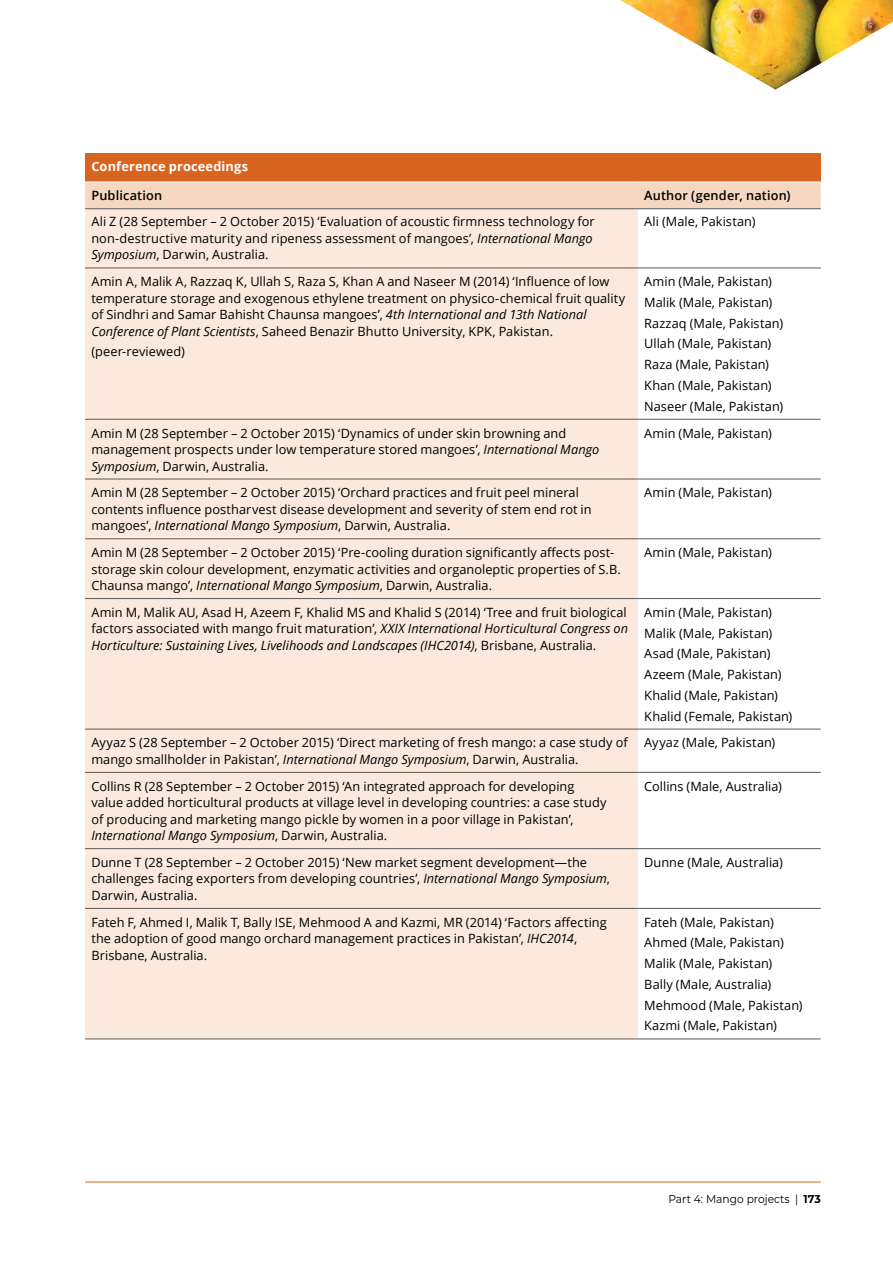
<style>
.page{position:relative;width:893px;height:1263px;background:#fff}
.page>*{position:absolute;margin:0;border:0;box-sizing:border-box;transform-origin:0 0}
.t1{font:12.75px/16.5px "Open Sans";letter-spacing:.005em;color:#000}
.TableSubHeading{font:600 12.75px "Open Sans";letter-spacing:.01em;color:#000}
.TableHeadingFullColo{font:700 12.75px "Open Sans";letter-spacing:.015em;color:#fff}
.t2{font:11.55px "Montserrat";color:#000;scale:.93 1}
.s1{font-style:italic}
.s2{font-weight:700}
</style>
<div class="page">
<hr style="left:85px;top:1182px;width:736px;height:1px;background:#d8651f">
<img style="left:620px;top:0;width:273px;height:90px">
<div style="left:85px;top:153px;width:736px;height:29px;background:#d8651f"></div>
<div style="left:85px;top:183px;width:736px;height:25px;background:#f6d8c2"></div>
<div style="left:85px;top:209px;width:553px;height:830px;background:#fae9dc"></div>
<hr style="left:85px;top:268px;width:553px;height:1px;background:#58595b">
<hr style="left:85px;top:419px;width:553px;height:1px;background:#58595b">
<hr style="left:85px;top:479px;width:553px;height:1px;background:#58595b">
<hr style="left:85px;top:538px;width:553px;height:1px;background:#58595b">
<hr style="left:85px;top:598px;width:553px;height:1px;background:#58595b">
<hr style="left:85px;top:729px;width:553px;height:1px;background:#58595b">
<hr style="left:85px;top:772px;width:553px;height:1px;background:#58595b">
<hr style="left:85px;top:848px;width:553px;height:1px;background:#58595b">
<hr style="left:85px;top:908px;width:553px;height:1px;background:#58595b">
<hr style="left:85px;top:1039px;width:553px;height:1px;background:#58595b">
<hr style="left:638px;top:268px;width:183px;height:1px;background:#58595b">
<hr style="left:638px;top:419px;width:183px;height:1px;background:#58595b">
<hr style="left:638px;top:479px;width:183px;height:1px;background:#58595b">
<hr style="left:638px;top:538px;width:183px;height:1px;background:#58595b">
<hr style="left:638px;top:598px;width:183px;height:1px;background:#58595b">
<hr style="left:638px;top:729px;width:183px;height:1px;background:#58595b">
<hr style="left:638px;top:772px;width:183px;height:1px;background:#58595b">
<hr style="left:638px;top:848px;width:183px;height:1px;background:#58595b">
<hr style="left:638px;top:908px;width:183px;height:1px;background:#58595b">
<hr style="left:638px;top:1039px;width:183px;height:1px;background:#58595b">
<hr style="left:85px;top:208px;width:553px;height:1px;background:#58595b">
<hr style="left:638px;top:208px;width:183px;height:1px;background:#58595b">
<p class="TableHeadingFullColo" style="left:91px;top:158px;width:158px">Conference proceedings</p>
<p class="TableSubHeading" style="left:91px;top:187px;width:72px">Publication</p>
<p class="TableSubHeading" style="left:644px;top:187px;width:148px">Author (gender, nation)</p>
<p class="t1" style="left:91px;top:213px;width:505px">Ali Z (28 September – 2 October 2015) ‘Evaluation of acoustic firmness technology for non-destructive maturity and ripeness assessment of mangoes’, <span class="s1">International Mango<br>Symposium</span>, Darwin, Australia.</p>
<p class="t1" style="left:644px;top:213px;width:113px">Ali (Male, Pakistan)</p>
<p class="t1" style="left:91px;top:273px;width:535px">Amin A, Malik A, Razzaq K, Ullah S, Raza S, Khan A and Naseer M (2014) ‘Influence of low temperature storage and exogenous ethylene treatment on physico-chemical fruit quality of Sindhri and Samar Bahisht Chaunsa mangoes’, <span class="s1">4th International and 13th National Conference of Plant Scientists</span>, Saheed Benazir Bhutto University, KPK, Pakistan.</p>
<p class="t1" style="left:91px;top:343px;width:95px">(peer-reviewed)</p>
<p class="t1" style="left:644px;top:273px;width:129px">Amin (Male, Pakistan)</p>
<p class="t1" style="left:644px;top:294px;width:130px">Malik (Male, Pakistan)</p>
<p class="t1" style="left:644px;top:314px;width:140px">Razzaq (Male, Pakistan)</p>
<p class="t1" style="left:644px;top:335px;width:129px">Ullah (Male, Pakistan)</p>
<p class="t1" style="left:644px;top:356px;width:126px">Raza (Male, Pakistan)</p>
<p class="t1" style="left:644px;top:377px;width:129px">Khan (Male, Pakistan)</p>
<p class="t1" style="left:644px;top:397px;width:140px">Naseer (Male, Pakistan)</p>
<p class="t1" style="left:91px;top:424px;width:509px">Amin M (28 September – 2 October 2015) ‘Dynamics of under skin browning and management prospects under low temperature stored mangoes’, <span class="s1">International Mango<br>Symposium</span>, Darwin, Australia.</p>
<p class="t1" style="left:644px;top:424px;width:129px">Amin (Male, Pakistan)</p>
<p class="t1" style="left:91px;top:484px;width:502px">Amin M (28 September – 2 October 2015) ‘Orchard practices and fruit peel mineral contents influence postharvest disease development and severity of stem end rot in mangoes’, <span class="s1">International Mango Symposium</span>, Darwin, Australia.</p>
<p class="t1" style="left:644px;top:484px;width:129px">Amin (Male, Pakistan)</p>
<p class="t1" style="left:91px;top:544px;width:531px">Amin M (28 September – 2 October 2015) ‘Pre-cooling duration significantly affects post&shy;storage skin colour development, enzymatic activities and organoleptic properties of S.B.<br>Chaunsa mango’, <span class="s1">International Mango Symposium</span>, Darwin, Australia.</p>
<p class="t1" style="left:644px;top:544px;width:129px">Amin (Male, Pakistan)</p>
<p class="t1" style="left:91px;top:604px;width:538px;text-align:justify">Amin M, Malik AU, Asad H, Azeem F, Khalid MS and Khalid S (2014) ‘Tree and fruit biological factors associated with mango fruit maturation’, <span class="s1">XXIX International Horticultural Congress on Horticulture: Sustaining Lives, Livelihoods and Landscapes (IHC2014)</span>, Brisbane, Australia.</p>
<p class="t1" style="left:644px;top:604px;width:129px">Amin (Male, Pakistan)</p>
<p class="t1" style="left:644px;top:624px;width:130px">Malik (Male, Pakistan)</p>
<p class="t1" style="left:644px;top:645px;width:128px">Asad (Male, Pakistan)</p>
<p class="t1" style="left:644px;top:666px;width:139px">Azeem (Male, Pakistan)</p>
<p class="t1" style="left:644px;top:687px;width:135px">Khalid (Male, Pakistan)</p>
<p class="t1" style="left:644px;top:707px;width:150px">Khalid (Female, Pakistan)</p>
<p class="t1" style="left:91px;top:734px;width:538px">Ayyaz S (28 September – 2 October 2015) ‘Direct marketing of fresh mango: a case study of mango smallholder in Pakistan’, <span class="s1">International Mango Symposium</span>, Darwin, Australia.</p>
<p class="t1" style="left:644px;top:734px;width:133px">Ayyaz (Male, Pakistan)</p>
<p class="t1" style="left:91px;top:777px;width:517px">Collins R (28 September – 2 October 2015) ‘An integrated approach for developing value added horticultural products at village level in developing countries: a case study of producing and marketing mango pickle by women in a poor village in Pakistan’, <span class="s1">International Mango Symposium</span>, Darwin, Australia.</p>
<p class="t1" style="left:644px;top:777px;width:139px">Collins (Male, Australia)</p>
<p class="t1" style="left:91px;top:854px;width:520px">Dunne T (28 September – 2 October 2015) ‘New market segment development—the challenges facing exporters from developing countries’, <span class="s1">International Mango Symposium</span>,<br>Darwin, Australia.</p>
<p class="t1" style="left:644px;top:854px;width:140px">Dunne (Male, Australia)</p>
<p class="t1" style="left:91px;top:913px;width:517px">Fateh F, Ahmed I, Malik T, Bally ISE, Mehmood A and Kazmi, MR (2014) ‘Factors affecting the adoption of good mango orchard management practices in Pakistan’, <span class="s1">IHC2014</span>,<br>Brisbane, Australia.</p>
<p class="t1" style="left:644px;top:913px;width:131px">Fateh (Male, Pakistan)</p>
<p class="t1" style="left:644px;top:934px;width:141px">Ahmed (Male, Pakistan)</p>
<p class="t1" style="left:644px;top:955px;width:130px">Malik (Male, Pakistan)</p>
<p class="t1" style="left:644px;top:976px;width:129px">Bally (Male, Australia)</p>
<p class="t1" style="left:644px;top:996px;width:160px">Mehmood (Male, Pakistan)</p>
<p class="t1" style="left:644px;top:1017px;width:134px">Kazmi (Male, Pakistan)</p>
<p class="t2" style="left:668px;top:1191px;width:165px">Part 4: Mango projects | <span class="s2">173</span></p>
</div>
